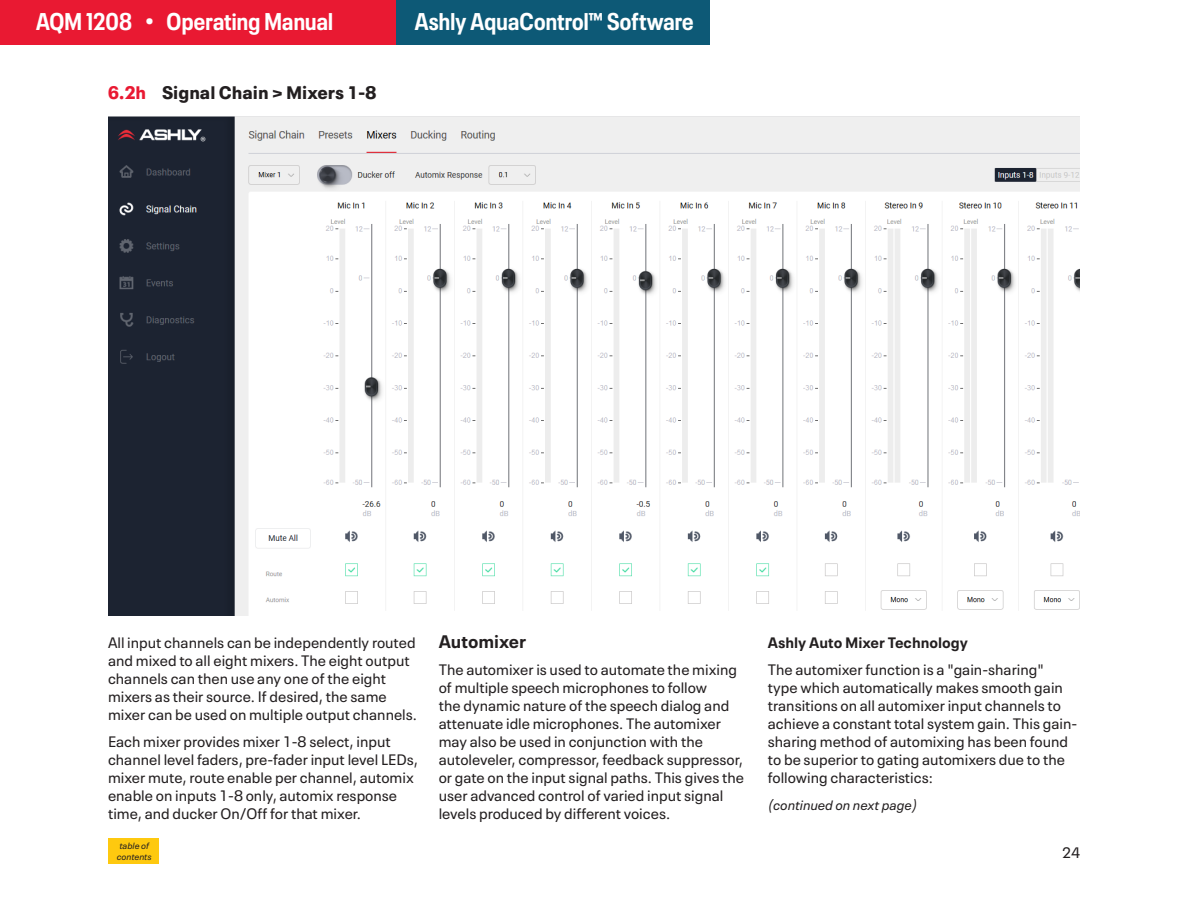
<style>
.page{position:relative;width:1188px;height:918px;background:#fff}
.page>*{position:absolute;margin:0;border:0;box-sizing:border-box;transform-origin:0 0}
.t1{font:700 condensed 24px "Neue Plak";letter-spacing:.01em;color:#fff}
.Body_Subheads{font:900 18px "Neue Plak Text";color:#231f20}
.Body_Lead_undr{font:700 18px "Neue Plak Text";color:#231f20}
.Body_Lead_undr-2{font:15px/18px "Neue Plak Text";color:#231f20}
.Body_Lead_undr-3{font:700 15px "Neue Plak Text";color:#231f20}
.Body_Lead_undr-4{font:italic 13.5px "Neue Plak Text";color:#231f20}
.t2{font:italic 9px "Neue Plak Text";color:#231f20}
.s1{color:#e91932}
</style>
<div class="page">
<img style="left:108px;top:117px;width:972px;height:498px">
<div style="left:108px;top:838px;width:51px;height:26px;background:#fec90f"></div>
<div style="left:0;top:0;width:396px;height:45px;background:#e91932"></div>
<div style="left:396px;top:0;width:314px;height:45px;background:#0d5976"></div>
<h1 class="t1" style="left:36px;top:3px;width:299px">AQM 1208 • Operating Manual</h1>
<h1 class="t1" style="left:415px;top:3px;width:280px">Ashly AquaControl™ Software</h1>
<p class="Body_Subheads" style="left:108px;top:78px;width:270px"><span class="s1">6.2h</span> Signal Chain &gt; Mixers 1-8</p>
<p class="Body_Lead_undr" style="left:439px;top:627px;width:89px">Automixer</p>
<p class="Body_Lead_undr-2" style="left:439px;top:659px;width:307px">The automixer is used to automate the mixing of multiple speech microphones to follow<br>the dynamic nature of the speech dialog and attenuate idle microphones. The automixer may also be used in conjunction with the autoleveler, compressor, feedback suppressor, or gate on the input signal paths. This gives the user advanced control of varied input signal levels produced by different voices.</p>
<p class="Body_Lead_undr-3" style="left:768px;top:630px;width:202px">Ashly Auto Mixer Technology</p>
<p class="Body_Lead_undr-2" style="left:768px;top:659px;width:311px">The automixer function is a "gain-sharing" type which automatically makes smooth gain transitions on all automixer input channels to achieve a constant total system gain. This gain&shy;sharing method of automixing has been found to be superior to gating automixers due to the following characteristics:</p>
<p class="Body_Lead_undr-4" style="left:768px;top:794px;width:151px">(continued on next page)</p>
<p class="Body_Lead_undr-2" style="left:108px;top:632px;width:311px">All input channels can be independently routed and mixed to all eight mixers. The eight output channels can then use any one of the eight mixers as their source. If desired, the same mixer can be used on multiple output channels.</p>
<p class="Body_Lead_undr-2" style="left:108px;top:731px;width:311px">Each mixer provides mixer 1-8 select, input channel level faders, pre-fader input level LEDs, mixer mute, route enable per channel, automix enable on inputs 1-8 only, automix response time, and ducker On/Off for that mixer.</p>
<p class="t2" style="left:119px;top:838px;width:31px">table of</p>
<p class="t2" style="left:117px;top:849px;width:36px">contents</p>
<p class="Body_Lead_undr-2" style="left:1062px;top:842px;width:19px">24</p>
</div>
